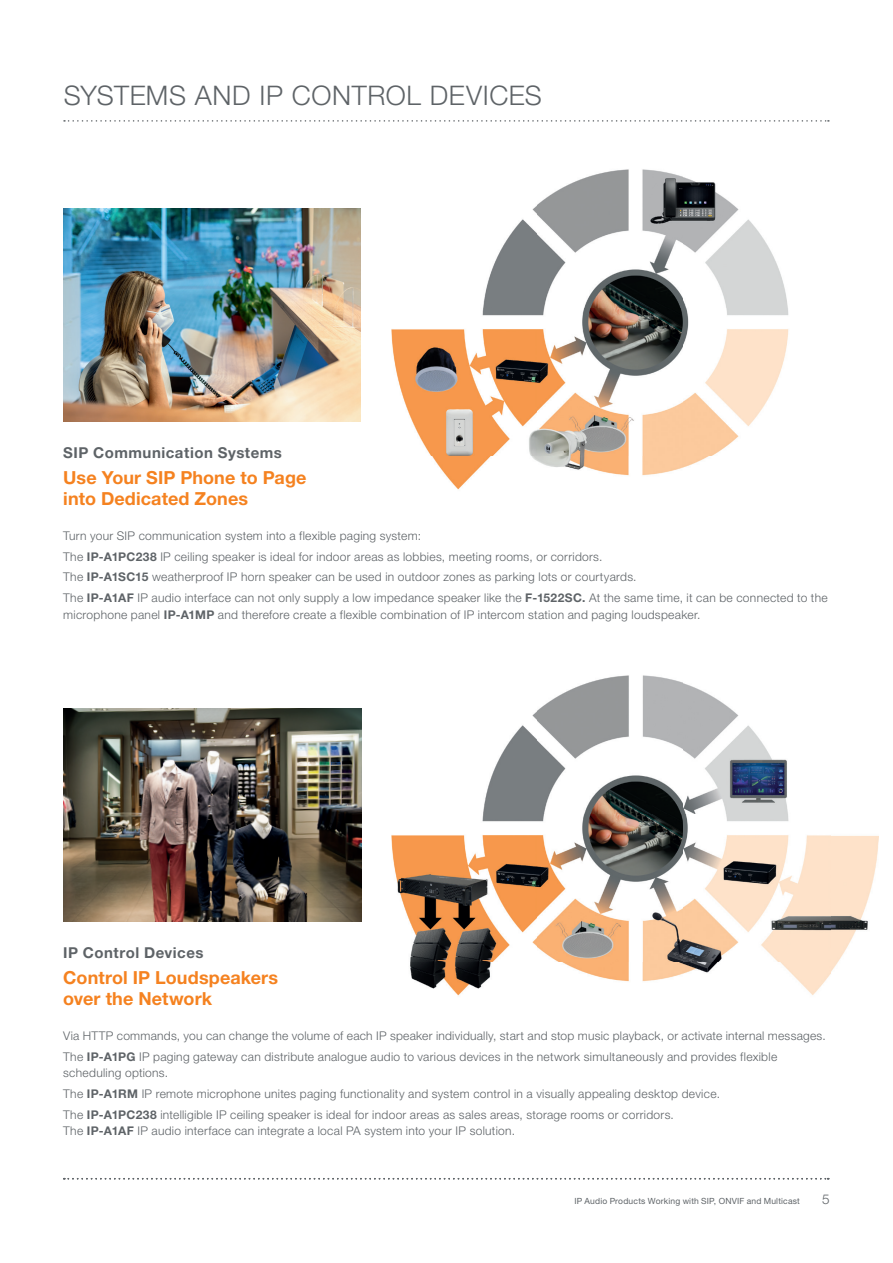
<style>
.page{position:relative;width:893px;height:1263px;background:#fff}
.page>*{position:absolute;margin:0;border:0;box-sizing:border-box;transform-origin:0 0}
.t1{font:27px "Helvetica Neue World 45 Lt";letter-spacing:.02em;color:#5e6367}
.t2{font:700 18px/21px "Helvetica Neue World 75";letter-spacing:.005em;color:#f58220}
.t3{font:700 15px "Helvetica Neue World 75";letter-spacing:.035em;color:#5e6367}
.t4{font:13.5px "Helvetica Neue World 45 Lt";color:#5e6367}
.t5{font:12px/20.7px "Helvetica Neue World 45 Lt";letter-spacing:.025em;color:#5e6367}
.t6{font:8.55px "Helvetica Neue World 55 Roman";letter-spacing:.02em;color:#5e6367}
.s1{font-family:"Helvetica Neue World 75";font-weight:700}
</style>
<div class="page">
<svg style="left:64px;top:120px;width:765px;height:2px"></svg>
<img style="left:63px;top:209px;width:298px;height:212px">
<img style="left:64px;top:709px;width:297px;height:212px">
<svg style="left:64px;top:1178px;width:765px;height:1px"></svg>
<img style="left:392px;top:675px;width:487px;height:321px">
<img style="left:392px;top:169px;width:397px;height:321px">
<h1 class="t1" style="left:64px;top:80px;width:480px">SYSTEMS AND IP CONTROL DEVICES</h1>
<p class="t3" style="left:63px;top:444px;width:220px">SIP Communication Systems</p>
<h2 class="t2" style="left:63px;top:467px;width:245px">Use Your SIP Phone to Page into Dedicated Zones</h2>
<p class="t5" style="left:63px;top:525px;width:766px">Turn your SIP communication system into a flexible paging system:<br>The <span class="s1">IP-A1PC238</span> IP ceiling speaker is ideal for indoor areas as lobbies, meeting rooms, or corridors.<br>The <span class="s1">IP-A1SC15</span> weatherproof IP horn speaker can be used in outdoor zones as parking lots or courtyards.<br>The <span class="s1">IP-A1AF</span> IP audio interface can not only supply a low impedance speaker like the <span class="s1">F-1522SC.</span> At the same time, it can be connected to the</p>
<p class="t5" style="left:63px;top:604px;width:639px">microphone panel <span class="s1">IP-A1MP</span> and therefore create a flexible combination of IP intercom station and paging loudspeaker.</p>
<p class="t3" style="left:63px;top:944px;width:142px">IP Control Devices</p>
<h2 class="t2" style="left:63px;top:967px;width:216px">Control IP Loudspeakers over the Network</h2>
<p class="t5" style="left:63px;top:1025px;width:764px">Via HTTP commands, you can change the volume of each IP speaker individually, start and stop music playback, or activate internal messages.<br>The <span class="s1">IP-A1PG</span> IP paging gateway can distribute analogue audio to various devices in the network simultaneously and provides flexible</p>
<p class="t5" style="left:63px;top:1063px;width:658px">scheduling options.<br>The <span class="s1">IP-A1RM</span> IP remote microphone unites paging functionality and system control in a visually appealing desktop device.<br>The <span class="s1">IP-A1PC238</span> intelligible IP ceiling speaker is ideal for indoor areas as sales areas, storage rooms or corridors.</p>
<p class="t5" style="left:63px;top:1121px;width:453px">The <span class="s1">IP-A1AF</span> IP audio interface can integrate a local PA system into your IP solution.</p>
<p class="t6" style="left:574px;top:1196px;width:227px">IP Audio Products Working with SIP, ONVIF and Multicast</p>
<p class="t4" style="left:822px;top:1192px;width:9px">5</p>
</div>
